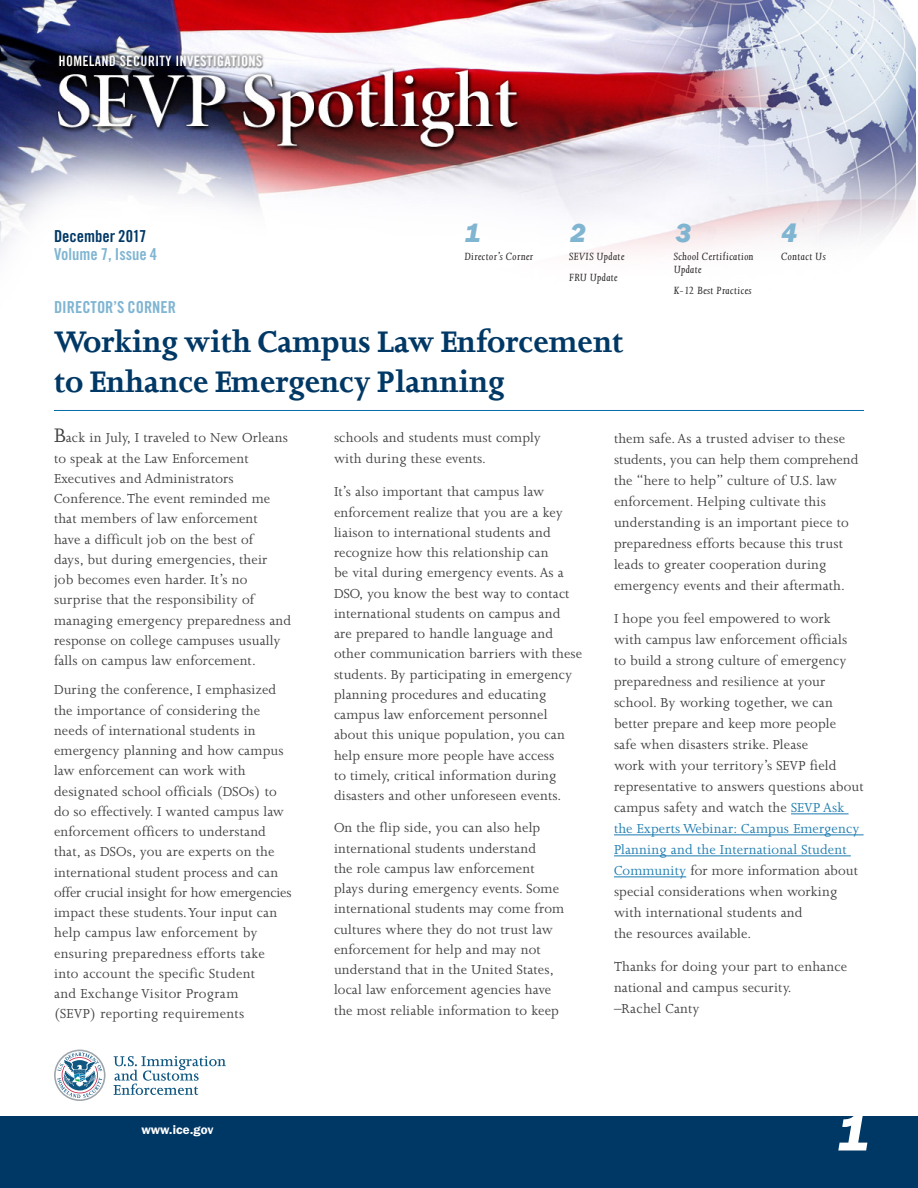
<style>
.page{position:relative;width:918px;height:1188px;background:#fff}
.page>*{position:absolute;margin:0;border:0;box-sizing:border-box;transform-origin:0 0}
.t1{font:54px "ITC Franklin Gothic Std Hvy It";color:#fff}
.t2{font:700 34.5px/40.5px "Joanna";color:#003865}
.t3{font:27px "ITC Franklin Gothic Std Hvy It";color:#80b5d2}
.t4{font:16.5px/18px "Trade Gothic LT Std Bd Cn 20";color:#80b5d2}
.DC_body{font:15px/20.2px "Joanna MT Std";letter-spacing:.01em;color:#3e3e3f}
.t5{font:600 12.75px "ITC Franklin Gothic Std";color:#fff}
.TOC_items{font:italic 12px/13.5px "Joanna MT Std";letter-spacing:.03em;color:#231f20}
.s1{color:#003865}
.s2{font-size:22.5px}
.s3{color:#1a7aaf}
</style>
<div class="page">
<div style="left:0;top:1116px;width:918px;height:72px;background:#003865"></div>
<img style="left:0;top:0;width:916px;height:253px">
<svg style="left:114px;top:1056px;width:112px;height:39px"></svg>
<svg style="left:54px;top:1050px;width:52px;height:51px"></svg>
<hr style="left:791px;top:814px;width:58px;height:1px;background:#1a7aaf">
<hr style="left:614px;top:835px;width:250px;height:1px;background:#1a7aaf">
<hr style="left:614px;top:856px;width:237px;height:1px;background:#1a7aaf">
<hr style="left:614px;top:877px;width:72px;height:1px;background:#1a7aaf">
<hr style="left:54px;top:410px;width:810px;height:1px;background:#006ba6">
<p class="t4" style="left:54px;top:226px;width:105px"><span class="s1">December 2017<br></span>Volume 7, Issue 4</p>
<p class="t3" style="left:464px;top:217px;width:17px">1</p>
<p class="t3" style="left:570px;top:217px;width:17px">2</p>
<p class="t3" style="left:676px;top:217px;width:17px">3</p>
<p class="t3" style="left:781px;top:217px;width:17px">4</p>
<p class="TOC_items" style="left:464px;top:249px;width:70px">Director’s Corner</p>
<p class="TOC_items" style="left:569px;top:249px;width:57px">SEVIS Update</p>
<p class="TOC_items" style="left:569px;top:270px;width:50px">FRU Update</p>
<p class="TOC_items" style="left:674px;top:249px;width:81px">School Certification<br>Update</p>
<p class="TOC_items" style="left:674px;top:284px;width:79px">K-12 Best Practices</p>
<p class="TOC_items" style="left:781px;top:249px;width:46px">Contact Us</p>
<h2 class="t4" style="left:54px;top:297px;width:124px">DIRECTOR’S CORNER</h2>
<h1 class="t2" style="left:54px;top:320px;width:571px">Working with Campus Law Enforcement to Enhance Emergency Planning</h1>
<p class="DC_body" style="left:54px;top:428px;width:239px"><span class="s2">B</span>ack in July, I traveled to New Orleans to speak at the Law Enforcement Executives and Administrators Conference. The event reminded me that members of law enforcement<br>have a difficult job on the best of<br>days, but during emergencies, their<br>job becomes even harder. It’s no surprise that the responsibility of managing emergency preparedness and response on college campuses usually falls on campus law enforcement.</p>
<p class="DC_body" style="left:54px;top:680px;width:239px">During the conference, I emphasized the importance of considering the needs of international students in emergency planning and how campus law enforcement can work with designated school officials (DSOs) to do so effectively. I wanted campus law enforcement officers to understand that, as DSOs, you are experts on the international student process and can offer crucial insight for how emergencies impact these students. Your input can help campus law enforcement by ensuring preparedness efforts take into account the specific Student<br>and Exchange Visitor Program<br>(SEVP) reporting requirements</p>
<p class="DC_body" style="left:614px;top:428px;width:246px;line-height:21px">them safe. As a trusted adviser to these students, you can help them comprehend the “here to help” culture of U.S. law enforcement. Helping cultivate this understanding is an important piece to preparedness efforts because this trust leads to greater cooperation during emergency events and their aftermath.</p>
<p class="DC_body" style="left:614px;top:608px;width:251px;line-height:21px">I hope you feel empowered to work<br>with campus law enforcement officials<br>to build a strong culture of emergency preparedness and resilience at your school. By working together, we can better prepare and keep more people<br>safe when disasters strike. Please<br>work with your territory’s SEVP field representative to answers questions about campus safety and watch the <span class="s3">SEVP Ask the Experts Webinar: Campus Emergency Planning and the International Student Community</span> for more information about special considerations when working with international students and<br>the resources available.</p>
<p class="DC_body" style="left:614px;top:956px;width:235px;line-height:21px">Thanks for doing your part to enhance national and campus security.<br>–Rachel Canty</p>
<p class="DC_body" style="left:334px;top:428px;width:208px">schools and students must comply with during these events.</p>
<p class="DC_body" style="left:334px;top:482px;width:250px">It’s also important that campus law enforcement realize that you are a key liaison to international students and recognize how this relationship can<br>be vital during emergency events. As a DSO, you know the best way to contact international students on campus and<br>are prepared to handle language and other communication barriers with these students. By participating in emergency planning procedures and educating campus law enforcement personnel about this unique population, you can help ensure more people have access<br>to timely, critical information during disasters and other unforeseen events.</p>
<p class="DC_body" style="left:334px;top:818px;width:232px">On the flip side, you can also help international students understand<br>the role campus law enforcement plays during emergency events. Some international students may come from cultures where they do not trust law enforcement for help and may not understand that in the United States, local law enforcement agencies have the most reliable information to keep</p>
<p class="t5" style="left:141px;top:1122px;width:74px">www.ice.gov</p>
<h1 class="t1" style="left:837px;top:1101px;width:33px">1</h1>
</div>
